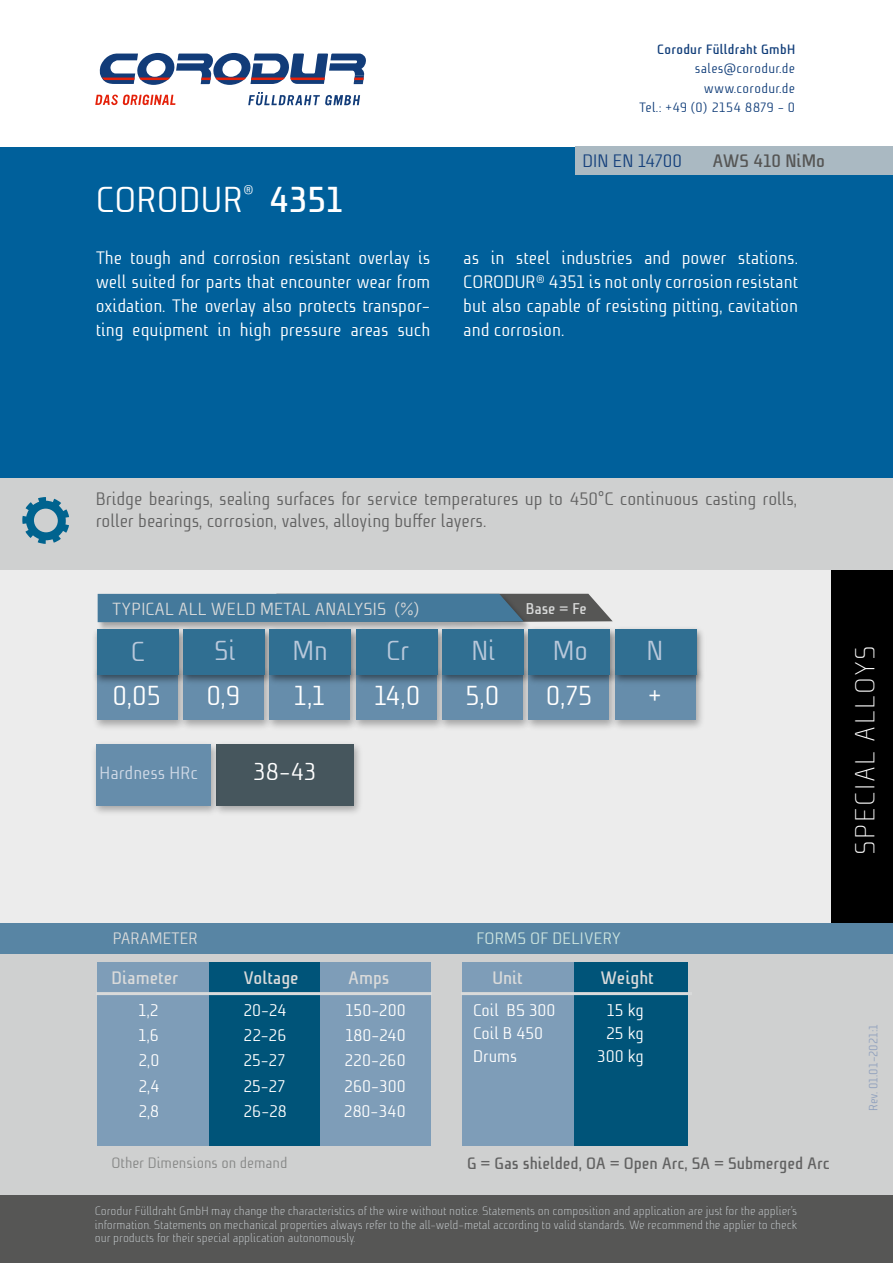
<style>
.page{position:relative;width:893px;height:1263px;background:#fff}
.page>*{position:absolute;margin:0;border:0;box-sizing:border-box;transform-origin:0 0}
.t1{font:36px "Niks";letter-spacing:.01em;color:#fff}
.t2{font:27.45px "Niks";color:#fff}
.t3{font:300 27.45px "Niks";letter-spacing:.06em;color:#fff}
.t4{font:27.45px "Niks";color:#b8c8db}
.t5{font:24.45px "Niks";color:#fff}
.t6{font:18px/24px "Niks";color:#fff;text-align:justify}
.t7{font:18px/22.5px "Niks";color:#626262}
.t8{font:700 18px "Niks";color:#d9dada}
.t9{font:18px "Niks";letter-spacing:-.005em;color:#16417c}
.t10{font:700 18px "Niks";color:#565655}
.t11{font:17.85px "Niks";color:#d0dae7}
.t12{font:17.55px "Niks";letter-spacing:.01em;color:#d9dada}
.t13{font:16.8px "Niks";letter-spacing:-.005em;color:#fff}
.t14{font:700 16.5px "Niks";color:#626262}
.t15{font:16.5px "Niks";letter-spacing:.01em;color:#cce4df}
.t16{font:16.5px "Niks";color:#d9dada}
.t17{font:700 15.6px "Niks";color:#d9dada}
.t18{font:15px "Niks";color:#868786}
.t19{font:13.5px/19.5px "Niks";letter-spacing:.025em;color:#103d79;text-align:right}
.t20{font:700 13.5px "Niks";letter-spacing:.025em;color:#103d79}
.t21{font:300 12px/13.5px "Niks";color:#d8dee2;text-align:justify}
.t22{font:12px "Niks";letter-spacing:-.005em;color:#8fa0bd}
.s1{font-weight:700}
</style>
<div class="page">
<div style="left:0;top:512px;width:893px;height:469px;background:#ececec"></div>
<svg style="left:99px;top:53px;width:267px;height:32px"></svg>
<svg style="left:95px;top:95px;width:81px;height:10px"></svg>
<svg style="left:248px;top:92px;width:113px;height:13px"></svg>
<div style="left:831px;top:570px;width:62px;height:353px;background:#000"></div>
<div style="left:0;top:940px;width:893px;height:277px;background:#cfd0d0"></div>
<div style="left:320px;top:962px;width:111px;height:183px;background:#7e9db8"></div>
<div style="left:102px;top:962px;width:218px;height:183px;background:#005479"></div>
<div style="left:98px;top:962px;width:111px;height:183px;background:#7e9db8"></div>
<div style="left:0;top:147px;width:893px;height:333px;background:#00609b"></div>
<div style="left:575px;top:146px;width:318px;height:29px;background:#aab9c2"></div>
<div style="left:0;top:478px;width:893px;height:91px;background:#cfd0d0"></div>
<div style="left:0;top:1195px;width:893px;height:68px;background:#565655"></div>
<div style="left:97px;top:593px;width:435px;height:39px;background:#000;opacity:.3"></div>
<svg style="left:98px;top:594px;width:515px;height:28px;background:#4b7590"></svg>
<div style="left:90px;top:664px;width:98px;height:68px;background:#000;opacity:.3"></div>
<div style="left:97px;top:669px;width:81px;height:50px;background:#668dab"></div>
<div style="left:90px;top:625px;width:99px;height:62px;background:#000;opacity:.5"></div>
<div style="left:97px;top:629px;width:81px;height:45px;background:#306f92"></div>
<div style="left:177px;top:664px;width:98px;height:68px;background:#000;opacity:.3"></div>
<div style="left:183px;top:669px;width:81px;height:50px;background:#668dab"></div>
<div style="left:177px;top:625px;width:98px;height:62px;background:#000;opacity:.5"></div>
<div style="left:183px;top:629px;width:81px;height:45px;background:#306f92"></div>
<div style="left:263px;top:664px;width:98px;height:68px;background:#000;opacity:.3"></div>
<div style="left:270px;top:669px;width:80px;height:50px;background:#668dab"></div>
<div style="left:263px;top:625px;width:98px;height:62px;background:#000;opacity:.5"></div>
<div style="left:270px;top:629px;width:81px;height:45px;background:#306f92"></div>
<div style="left:349px;top:664px;width:98px;height:68px;background:#000;opacity:.3"></div>
<div style="left:356px;top:669px;width:81px;height:50px;background:#668dab"></div>
<div style="left:349px;top:625px;width:99px;height:62px;background:#000;opacity:.5"></div>
<div style="left:356px;top:629px;width:81px;height:45px;background:#306f92"></div>
<div style="left:436px;top:664px;width:98px;height:68px;background:#000;opacity:.3"></div>
<div style="left:442px;top:669px;width:81px;height:50px;background:#668dab"></div>
<div style="left:436px;top:625px;width:98px;height:62px;background:#000;opacity:.5"></div>
<div style="left:442px;top:629px;width:81px;height:45px;background:#306f92"></div>
<div style="left:522px;top:664px;width:98px;height:68px;background:#000;opacity:.3"></div>
<div style="left:529px;top:669px;width:80px;height:50px;background:#668dab"></div>
<div style="left:522px;top:625px;width:98px;height:62px;background:#000;opacity:.5"></div>
<div style="left:529px;top:629px;width:81px;height:45px;background:#306f92"></div>
<div style="left:608px;top:664px;width:98px;height:68px;background:#000;opacity:.3"></div>
<div style="left:615px;top:669px;width:81px;height:50px;background:#668dab"></div>
<div style="left:608px;top:625px;width:99px;height:62px;background:#000;opacity:.5"></div>
<div style="left:615px;top:629px;width:81px;height:45px;background:#306f92"></div>
<div style="left:210px;top:739px;width:155px;height:79px;background:#000;opacity:.3"></div>
<div style="left:217px;top:744px;width:137px;height:61px;background:#46565d"></div>
<div style="left:89px;top:739px;width:132px;height:79px;background:#000;opacity:.3"></div>
<div style="left:96px;top:744px;width:114px;height:61px;background:#668dab"></div>
<div style="left:0;top:923px;width:893px;height:31px;background:#5885a4"></div>
<hr style="left:96px;top:992px;width:336px;height:3px;background:#d9dada">
<div style="left:467px;top:962px;width:221px;height:183px;background:#005479"></div>
<div style="left:462px;top:962px;width:112px;height:183px;background:#7e9db8"></div>
<hr style="left:461px;top:992px;width:231px;height:3px;background:#d9dada">
<svg style="left:22px;top:497px;width:47px;height:47px"></svg>
<p class="t20" style="left:657px;top:40px;width:139px">Corodur Fülldraht GmbH</p>
<p class="t19" style="left:639px;top:58px;width:157px">sales@corodur.de www.corodur.de<br>Tel.: +49 (0) 2154 8879 - 0</p>
<h1 class="t1" style="left:96px;top:176px;width:250px">CORODUR<sup>®</sup> <span class="s1">4351</span></h1>
<h3 class="t9" style="left:583px;top:149px;width:101px">DIN EN 14700</h3>
<h3 class="t10" style="left:713px;top:149px;width:114px">AWS 410 NiMo</h3>
<h3 class="t6" style="left:96px;top:245px;width:336px">The tough and corrosion resistant overlay is well suited for parts that encounter wear from oxidation. The overlay also protects transpor&shy;ting equipment in high pressure areas such</h3>
<h3 class="t6" style="left:463px;top:245px;width:336px">as in steel industries and power stations.<br>CORODUR® 4351 is not only corrosion resistant but also capable of resisting pitting, cavitation and corrosion.</h3>
<h3 class="t7" style="left:96px;top:487px;width:703px">Bridge bearings, sealing surfaces for service temperatures up to 450°C continuous casting rolls, roller bearings, corrosion, valves, alloying buffer layers.</h3>
<h3 class="t12" style="left:112px;top:597px;width:309px">TYPICAL ALL WELD METAL ANALYSIS (%)</h3>
<h3 class="t17" style="left:526px;top:597px;width:63px">Base = Fe</h3>
<h2 class="t4" style="left:131px;top:633px;width:15px">C</h2>
<h2 class="t4" style="left:214px;top:632px;width:23px">Si</h2>
<h2 class="t4" style="left:293px;top:632px;width:37px">Mn</h2>
<h2 class="t4" style="left:386px;top:632px;width:24px">Cr</h2>
<h2 class="t4" style="left:471px;top:632px;width:26px">Ni</h2>
<h2 class="t4" style="left:553px;top:632px;width:37px">Mo</h2>
<h2 class="t4" style="left:647px;top:632px;width:18px">N</h2>
<h2 class="t2" style="left:112px;top:677px;width:50px">0,05</h2>
<h2 class="t2" style="left:206px;top:677px;width:36px">0,9</h2>
<h2 class="t2" style="left:294px;top:677px;width:33px">1,1</h2>
<h2 class="t2" style="left:374px;top:677px;width:48px">14,0</h2>
<h2 class="t2" style="left:466px;top:677px;width:35px">5,0</h2>
<h2 class="t2" style="left:546px;top:677px;width:48px">0,75</h2>
<h2 class="t2" style="left:648px;top:677px;width:15px">+</h2>
<h3 class="t11" style="left:100px;top:761px;width:100px">Hardness HRc</h3>
<h3 class="t5" style="left:253px;top:755px;width:65px">38-43</h3>
<h2 class="t3" style="left:847px;top:855px;width:207px;rotate:-90deg">Special alloys</h2>
<h3 class="t16" style="left:113px;top:928px;width:87px">PARAMETER</h3>
<h3 class="t15" style="left:476px;top:928px;width:146px">FORMS OF DELIVERY</h3>
<h3 class="t8" style="left:492px;top:966px;width:32px">Unit</h3>
<h3 class="t8" style="left:601px;top:966px;width:55px">Weight</h3>
<h3 class="t13" style="left:473px;top:999px;width:84px">Coil BS 300</h3>
<h3 class="t13" style="left:607px;top:999px;width:39px">15 kg</h3>
<h3 class="t13" style="left:473px;top:1022px;width:72px">Coil B 450</h3>
<h3 class="t13" style="left:606px;top:1022px;width:39px">25 kg</h3>
<h3 class="t13" style="left:473px;top:1045px;width:46px">Drums</h3>
<h3 class="t13" style="left:597px;top:1045px;width:48px">300 kg</h3>
<h3 class="t8" style="left:112px;top:966px;width:68px">Diameter</h3>
<h3 class="t8" style="left:244px;top:966px;width:57px">Voltage</h3>
<h3 class="t8" style="left:348px;top:966px;width:43px">Amps</h3>
<h3 class="t13" style="left:138px;top:999px;width:22px">1,2</h3>
<h3 class="t13" style="left:243px;top:999px;width:45px">20-24</h3>
<h3 class="t13" style="left:346px;top:999px;width:62px">150-200</h3>
<h3 class="t13" style="left:138px;top:1024px;width:22px">1,6</h3>
<h3 class="t13" style="left:243px;top:1024px;width:45px">22-26</h3>
<h3 class="t13" style="left:345px;top:1024px;width:62px">180-240</h3>
<h3 class="t13" style="left:138px;top:1049px;width:22px">2,0</h3>
<h3 class="t13" style="left:243px;top:1049px;width:43px">25-27</h3>
<h3 class="t13" style="left:344px;top:1049px;width:63px">220-260</h3>
<h3 class="t13" style="left:138px;top:1075px;width:23px">2,4</h3>
<h3 class="t13" style="left:243px;top:1075px;width:43px">25-27</h3>
<h3 class="t13" style="left:344px;top:1075px;width:63px">260-300</h3>
<h3 class="t13" style="left:138px;top:1100px;width:22px">2,8</h3>
<h3 class="t13" style="left:243px;top:1100px;width:45px">26-28</h3>
<h3 class="t13" style="left:344px;top:1100px;width:63px">280-340</h3>
<h3 class="t14" style="left:467px;top:1152px;width:364px">G = Gas shielded, OA = Open Arc, SA = Submerged Arc</h3>
<p class="t21" style="left:95px;top:1204px;width:704px">Corodur Fülldraht GmbH may change the characteristics of the wire without notice. Statements on composition and application are just for the applier’s information. Statements on mechanical properties always refer to the all-weld-metal according to valid standards. We recommend the applier to check our products for their special application autonomously.</p>
<p class="t18" style="left:112px;top:1153px;width:177px">Other Dimensions on demand</p>
<p class="t22" style="left:865px;top:1111px;width:89px;rotate:-90deg">Rev. 01.01-2021:1</p>
</div>
